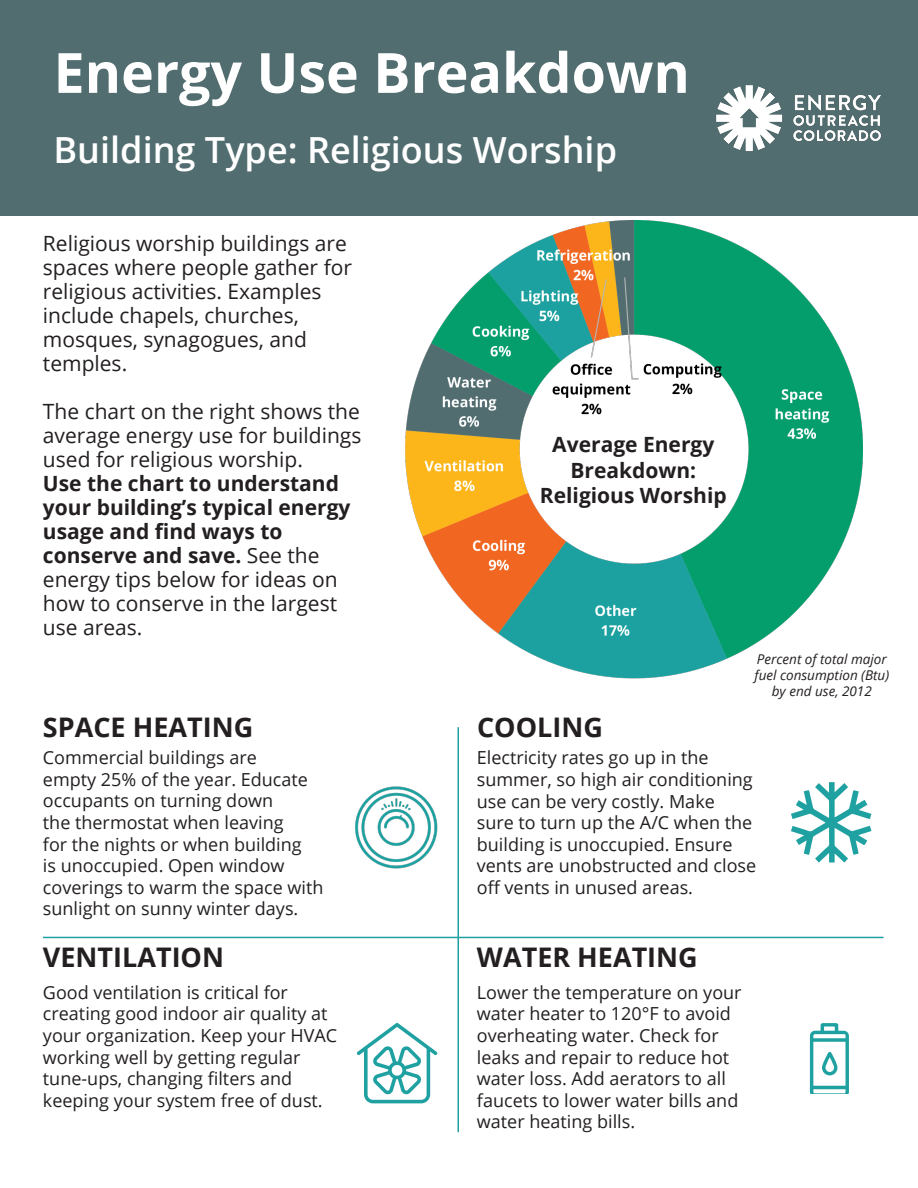
<style>
.page{position:relative;width:918px;height:1188px;background:#fff}
.page>*{position:absolute;margin:0;border:0;box-sizing:border-box;transform-origin:0 0}
.t1{font:700 55.5px "Open Sans";color:#fff}
.t2{font:600 36px "Open Sans";color:#fff}
.t3{font:700 27px "Open Sans";color:#231f20}
.t4{font:21px/24px "Open Sans";color:#231f20}
.t5{font:700 21px/25.2px "Open Sans";color:#231f20;text-align:center}
.t6{font:18px/21.6px "Open Sans";color:#231f20}
.t7{font:italic 13.5px/16.2px "Open Sans";color:#231f20;text-align:center}
.s1{font-weight:700}
</style>
<div class="page">
<img style="left:405px;top:221px;width:458px;height:458px">
<div style="left:0;top:1px;width:918px;height:215px;background:#526d6f"></div>
<img style="left:716px;top:85px;width:165px;height:67px">
<img style="left:355px;top:786px;width:83px;height:83px">
<svg style="left:357px;top:1023px;width:81px;height:80px"></svg>
<hr style="left:43px;top:937px;width:841px;height:1px;background:#20a1a1">
<hr style="left:458px;top:727px;width:1px;height:405px;background:#20a1a1">
<svg style="left:791px;top:782px;width:80px;height:81px"></svg>
<svg style="left:810px;top:1023px;width:39px;height:70px"></svg>
<p class="t1" style="left:54px;top:34px;width:638px">Energy Use Breakdown</p>
<p class="t2" style="left:54px;top:125px;width:565px">Building Type: Religious Worship</p>
<p class="t4" style="left:43px;top:231px;width:311px">Religious worship buildings are spaces where people gather for religious activities. Examples include chapels, churches, mosques, synagogues, and temples.</p>
<p class="t4" style="left:43px;top:399px;width:320px">The chart on the right shows the average energy use for buildings used for religious worship.<br><span class="s1">Use the chart to understand your building’s typical energy usage and find ways to conserve and save.</span> See the energy tips below for ideas on how to conserve in the largest use areas.</p>
<p class="t3" style="left:43px;top:708px;width:212px">SPACE HEATING</p>
<p class="t6" style="left:43px;top:746px;width:282px">Commercial buildings are<br>empty 25% of the year. Educate occupants on turning down<br>the thermostat when leaving<br>for the nights or when building<br>is unoccupied. Open window coverings to warm the space with sunlight on sunny winter days.</p>
<p class="t3" style="left:43px;top:939px;width:183px">VENTILATION</p>
<p class="t6" style="left:43px;top:981px;width:296px">Good ventilation is critical for creating good indoor air quality at your organization. Keep your HVAC working well by getting regular tune-ups, changing filters and keeping your system free of dust.</p>
<p class="t5" style="left:552px;top:432px;width:164px">Average Energy<br>Breakdown:</p>
<p class="t5" style="left:540px;top:482px;width:188px">Religious Worship</p>
<p class="t7" style="left:754px;top:650px;width:136px">Percent of total major fuel consumption (Btu) by end use, 2012</p>
<p class="t3" style="left:477px;top:708px;width:127px">COOLING</p>
<p class="t6" style="left:477px;top:747px;width:281px">Electricity rates go up in the summer, so high air conditioning use can be very costly. Make sure to turn up the A/C when the building is unoccupied. Ensure vents are unobstructed and close off vents in unused areas.</p>
<p class="t3" style="left:477px;top:939px;width:222px">WATER HEATING</p>
<p class="t6" style="left:477px;top:981px;width:266px">Lower the temperature on your water heater to 120°F to avoid overheating water. Check for leaks and repair to reduce hot water loss. Add aerators to all faucets to lower water bills and water heating bills.</p>
</div>
